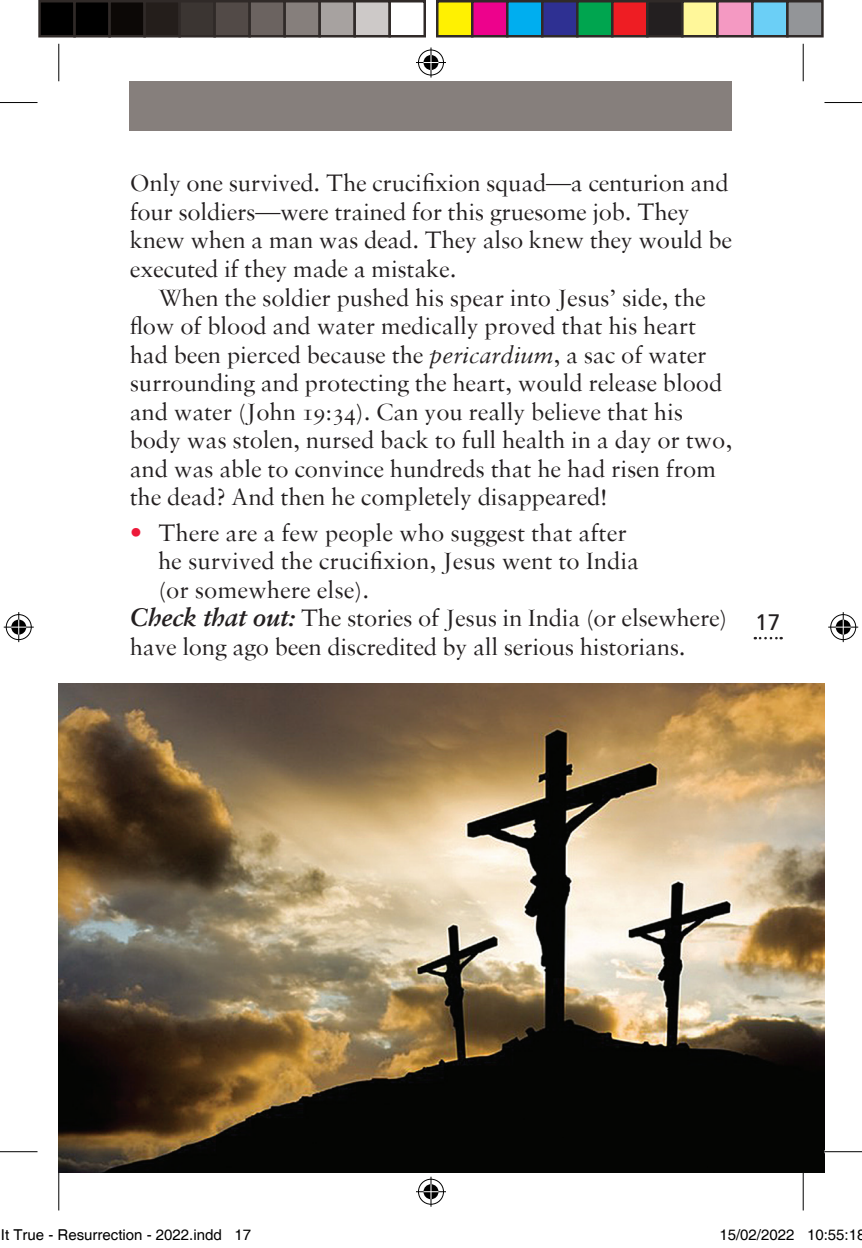
<style>
.page{position:relative;width:862px;height:1248px;background:#fff}
.page>*{position:absolute;margin:0;border:0;box-sizing:border-box;transform-origin:0 0}
.t1{font:25px/28.5px "DO Sabon";letter-spacing:-.005em;color:#231f20}
.t2{font:22.5px "Frutiger LT Std";color:#231f20}
.t3{font:15px "Helvetica";color:#000}
.s1{font-style:italic}
.s2{font-family:"Frutiger LT Std";font-weight:700;color:#ed1a3a}
.s3{font-weight:700;font-style:italic}
</style>
<div class="page">
<svg style="left:754px;top:637px;width:27px;height:2px"></svg>
<div style="left:130px;top:81px;width:602px;height:50px;background:#867f7c"></div>
<img style="left:59px;top:684px;width:765px;height:489px">
<hr style="left:0;top:102px;width:38px;height:1px;background:#000">
<hr style="left:824px;top:102px;width:38px;height:1px;background:#000">
<hr style="left:0;top:1151px;width:38px;height:1px;background:#000">
<hr style="left:824px;top:1151px;width:38px;height:1px;background:#000">
<hr style="left:58px;top:44px;width:1px;height:37px;background:#000">
<hr style="left:58px;top:1173px;width:1px;height:37px;background:#000">
<hr style="left:802px;top:44px;width:1px;height:37px;background:#000">
<hr style="left:802px;top:1173px;width:1px;height:37px;background:#000">
<div style="left:417px;top:48px;width:28px;height:29px;border:3px solid #fff;border-radius:50%"></div>
<hr style="left:416px;top:61px;width:30px;height:3px;background:#fff">
<hr style="left:429px;top:47px;width:3px;height:30px;background:#fff">
<div style="left:422px;top:53px;width:18px;height:19px;border:3px solid #fff;border-radius:50%"></div>
<div style="left:418px;top:50px;width:26px;height:25px;border:1px solid #000;border-radius:50%"></div>
<hr style="left:416px;top:62px;width:30px;height:1px;background:#000">
<hr style="left:430px;top:47px;width:1px;height:30px;background:#000">
<svg style="left:423px;top:55px;width:15px;height:15px"></svg>
<div style="left:417px;top:1177px;width:28px;height:28px;border:3px solid #fff;border-radius:50%"></div>
<hr style="left:416px;top:1190px;width:30px;height:3px;background:#fff">
<hr style="left:429px;top:1176px;width:3px;height:30px;background:#fff">
<div style="left:422px;top:1182px;width:18px;height:18px;border:3px solid #fff;border-radius:50%"></div>
<div style="left:418px;top:1179px;width:26px;height:25px;border:1px solid #000;border-radius:50%"></div>
<hr style="left:416px;top:1191px;width:30px;height:1px;background:#000">
<hr style="left:430px;top:1176px;width:1px;height:30px;background:#000">
<svg style="left:423px;top:1184px;width:15px;height:15px"></svg>
<div style="left:5px;top:613px;width:28px;height:28px;border:3px solid #fff;border-radius:50%"></div>
<hr style="left:4px;top:625px;width:30px;height:3px;background:#fff">
<hr style="left:17px;top:612px;width:3px;height:30px;background:#fff">
<div style="left:10px;top:618px;width:18px;height:18px;border:3px solid #fff;border-radius:50%"></div>
<div style="left:6px;top:614px;width:26px;height:26px;border:1px solid #000;border-radius:50%"></div>
<hr style="left:4px;top:626px;width:30px;height:1px;background:#000">
<hr style="left:18px;top:612px;width:1px;height:30px;background:#000">
<svg style="left:11px;top:619px;width:15px;height:15px"></svg>
<div style="left:829px;top:613px;width:28px;height:28px;border:3px solid #fff;border-radius:50%"></div>
<hr style="left:828px;top:625px;width:30px;height:3px;background:#fff">
<hr style="left:841px;top:612px;width:3px;height:30px;background:#fff">
<div style="left:834px;top:618px;width:18px;height:18px;border:3px solid #fff;border-radius:50%"></div>
<div style="left:830px;top:614px;width:26px;height:26px;border:1px solid #000;border-radius:50%"></div>
<hr style="left:828px;top:626px;width:30px;height:1px;background:#000">
<hr style="left:842px;top:612px;width:1px;height:30px;background:#000">
<svg style="left:835px;top:619px;width:15px;height:15px"></svg>
<div style="left:40px;top:1px;width:35px;height:35px;background:#000"></div>
<div style="left:38px;top:0;width:38px;height:37px;border:2px solid #302a28"></div>
<div style="left:75px;top:1px;width:35px;height:35px;background:#000"></div>
<div style="left:73px;top:0;width:38px;height:37px;border:2px solid #302a28"></div>
<div style="left:110px;top:1px;width:35px;height:35px;background:#0c0806"></div>
<div style="left:108px;top:0;width:38px;height:37px;border:2px solid #302a28"></div>
<div style="left:145px;top:1px;width:35px;height:35px;background:#241e1b"></div>
<div style="left:143px;top:0;width:38px;height:37px;border:2px solid #302a28"></div>
<div style="left:180px;top:1px;width:35px;height:35px;background:#3b3532"></div>
<div style="left:178px;top:0;width:38px;height:37px;border:2px solid #302a28"></div>
<div style="left:215px;top:1px;width:35px;height:35px;background:#524a47"></div>
<div style="left:213px;top:0;width:38px;height:37px;border:2px solid #302a28"></div>
<div style="left:250px;top:1px;width:35px;height:35px;background:#6b6360"></div>
<div style="left:248px;top:0;width:38px;height:37px;border:2px solid #302a28"></div>
<div style="left:285px;top:1px;width:35px;height:35px;background:#867f7c"></div>
<div style="left:283px;top:0;width:38px;height:37px;border:2px solid #302a28"></div>
<div style="left:320px;top:1px;width:35px;height:35px;background:#a7a2a0"></div>
<div style="left:318px;top:0;width:38px;height:37px;border:2px solid #302a28"></div>
<div style="left:355px;top:1px;width:35px;height:35px;background:#cdc9c8"></div>
<div style="left:353px;top:0;width:38px;height:37px;border:2px solid #302a28"></div>
<div style="left:388px;top:0;width:38px;height:37px;border:2px solid #302a28"></div>
<div style="left:437px;top:1px;width:35px;height:35px;background:#fff101"></div>
<div style="left:436px;top:0;width:37px;height:37px;border:2px solid #302a28"></div>
<div style="left:472px;top:1px;width:35px;height:35px;background:#ed028c"></div>
<div style="left:471px;top:0;width:37px;height:37px;border:2px solid #302a28"></div>
<div style="left:507px;top:1px;width:35px;height:35px;background:#00aeef"></div>
<div style="left:506px;top:0;width:37px;height:37px;border:2px solid #302a28"></div>
<div style="left:542px;top:1px;width:35px;height:35px;background:#2e3092"></div>
<div style="left:541px;top:0;width:37px;height:37px;border:2px solid #302a28"></div>
<div style="left:577px;top:1px;width:35px;height:35px;background:#00a54f"></div>
<div style="left:576px;top:0;width:37px;height:37px;border:2px solid #302a28"></div>
<div style="left:612px;top:1px;width:35px;height:35px;background:#ee1d23"></div>
<div style="left:611px;top:0;width:37px;height:37px;border:2px solid #302a28"></div>
<div style="left:647px;top:1px;width:35px;height:35px;background:#231f20"></div>
<div style="left:646px;top:0;width:37px;height:37px;border:2px solid #302a28"></div>
<div style="left:682px;top:1px;width:35px;height:35px;background:#fff79a"></div>
<div style="left:681px;top:0;width:37px;height:37px;border:2px solid #302a28"></div>
<div style="left:717px;top:1px;width:35px;height:35px;background:#f499c2"></div>
<div style="left:716px;top:0;width:37px;height:37px;border:2px solid #302a28"></div>
<div style="left:752px;top:1px;width:35px;height:35px;background:#6bcff6"></div>
<div style="left:751px;top:0;width:37px;height:37px;border:2px solid #302a28"></div>
<div style="left:787px;top:1px;width:35px;height:35px;background:#939598"></div>
<div style="left:786px;top:0;width:37px;height:37px;border:2px solid #302a28"></div>
<p class="t1" style="left:130px;top:169px;width:604px">Only one survived. The crucifixion squad—a centurion and four soldiers—were trained for this gruesome job. They knew when a man was dead. They also knew they would be executed if they made a mistake.</p>
<p class="t1" style="left:130px;top:283px;width:604px;text-indent:28px">When the soldier pushed his spear into Jesus’ side, the flow of blood and water medically proved that his heart had been pierced because the <span class="s1">pericardium</span>, a sac of water surrounding and protecting the heart, would release blood and water (John 19:34). Can you really believe that his body was stolen, nursed back to full health in a day or two, and was able to convince hundreds that he had risen from the dead? And then he completely disappeared!</p>
<p class="t1" style="left:130px;top:518px;width:498px"><span class="s2">•</span> There are a few people who suggest that after</p>
<p class="t1" style="left:158px;top:546px;width:482px">he survived the crucifixion, Jesus went to India</p>
<p class="t1" style="left:158px;top:575px;width:213px">(or somewhere else).</p>
<p class="t1" style="left:130px;top:603px;width:599px"><span class="s3">Check that out:</span> The stories of Jesus in India (or elsewhere)</p>
<p class="t1" style="left:130px;top:632px;width:557px">have long ago been discredited by all serious historians.</p>
<p class="t2" style="left:755px;top:609px;width:27px">17</p>
<p class="t3" style="left:1px;top:1226px;width:252px">It True - Resurrection - 2022.indd 17</p>
<p class="t3" style="left:719px;top:1226px;width:147px">15/02/2022 10:55:18</p>
</div>
